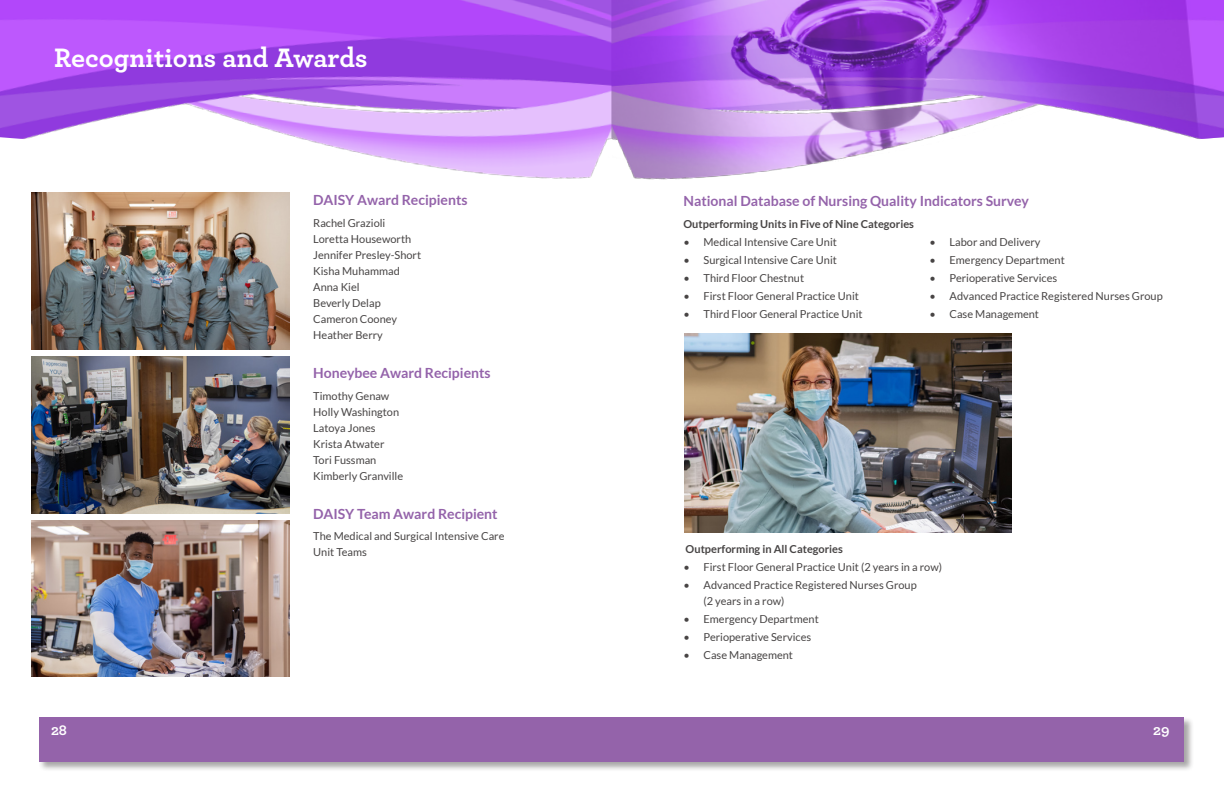
<style>
.page{position:relative;width:1224px;height:792px;background:#fff}
.page>*{position:absolute;margin:0;border:0;box-sizing:border-box;transform-origin:0 0}
.Header_2{font:700 28px "Archer";color:#fff}
.t1{font:700 15px "Archer";color:#fff}
.S1_Purple{font:700 14px "Lato";color:#9463aa}
.S1_Purple-2{font:11px/16px "Lato";color:#474444}
.S2_Grey{font:700 11px "Lato";color:#474444}
.Body_1{font:11px/16px "Lato";color:#474444}
</style>
<div class="page">
<img style="left:0;top:0;width:612px;height:179px">
<img style="left:612px;top:0;width:612px;height:180px">
<div style="left:39px;top:716px;width:1155px;height:56px;background:#231f20;opacity:.4"></div>
<div style="left:40px;top:717px;width:1144px;height:45px;background:#9463aa"></div>
<img style="left:32px;top:192px;width:257px;height:157px">
<img style="left:32px;top:356px;width:257px;height:157px">
<img style="left:32px;top:520px;width:257px;height:157px">
<img style="left:684px;top:333px;width:328px;height:200px">
<p class="Header_2" style="left:54px;top:36px;width:315px">Recognitions and Awards</p>
<p class="S1_Purple" style="left:313px;top:192px;width:156px">DAISY Award Recipients</p>
<p class="S1_Purple-2" style="left:313px;top:215px;width:109px">Rachel Grazioli<br>Loretta Houseworth<br>Jennifer Presley-Short<br>Kisha Muhammad<br>Anna Kiel<br>Beverly Delap<br>Cameron Cooney<br>Heather Berry</p>
<p class="S1_Purple" style="left:313px;top:365px;width:179px">Honeybee Award Recipients</p>
<p class="S1_Purple-2" style="left:313px;top:388px;width:91px">Timothy Genaw<br>Holly Washington<br>Latoya Jones<br>Krista Atwater<br>Tori Fussman<br>Kimberly Granville</p>
<p class="S1_Purple" style="left:313px;top:506px;width:186px">DAISY Team Award Recipient</p>
<p class="Body_1" style="left:313px;top:528px;width:193px">The Medical and Surgical Intensive Care<br>Unit Teams</p>
<p class="S1_Purple" style="left:684px;top:193px;width:347px">National Database of Nursing Quality Indicators Survey</p>
<p class="S2_Grey" style="left:684px;top:217px;width:232px">Outperforming Units in Five of Nine Categories</p>
<p class="S1_Purple-2" style="left:684px;top:234px;width:155px">• Medical Intensive Care Unit</p>
<p class="S1_Purple-2" style="left:684px;top:252px;width:155px">• Surgical Intensive Care Unit</p>
<p class="S1_Purple-2" style="left:684px;top:270px;width:122px">• Third Floor Chestnut</p>
<p class="S1_Purple-2" style="left:684px;top:288px;width:177px">• First Floor General Practice Unit</p>
<p class="S1_Purple-2" style="left:684px;top:306px;width:181px">• Third Floor General Practice Unit</p>
<p class="S1_Purple-2" style="left:930px;top:234px;width:113px">• Labor and Delivery</p>
<p class="S1_Purple-2" style="left:930px;top:252px;width:137px">• Emergency Department</p>
<p class="S1_Purple-2" style="left:930px;top:270px;width:129px">• Perioperative Services</p>
<p class="S1_Purple-2" style="left:930px;top:288px;width:235px">• Advanced Practice Registered Nurses Group</p>
<p class="S1_Purple-2" style="left:930px;top:306px;width:111px">• Case Management</p>
<p class="S2_Grey" style="left:686px;top:542px;width:159px">Outperforming in All Categories</p>
<p class="S1_Purple-2" style="left:684px;top:559px;width:260px">• First Floor General Practice Unit (2 years in a row)</p>
<p class="S1_Purple-2" style="left:704px;top:577px;width:215px;text-indent:-20px">• Advanced Practice Registered Nurses Group (2 years in a row)</p>
<p class="S1_Purple-2" style="left:684px;top:611px;width:137px">• Emergency Department</p>
<p class="S1_Purple-2" style="left:684px;top:629px;width:129px">• Perioperative Services</p>
<p class="S1_Purple-2" style="left:684px;top:647px;width:111px">• Case Management</p>
<p class="t1" style="left:51px;top:718px;width:18px">28</p>
<p class="t1" style="left:1153px;top:718px;width:18px">29</p>
</div>
